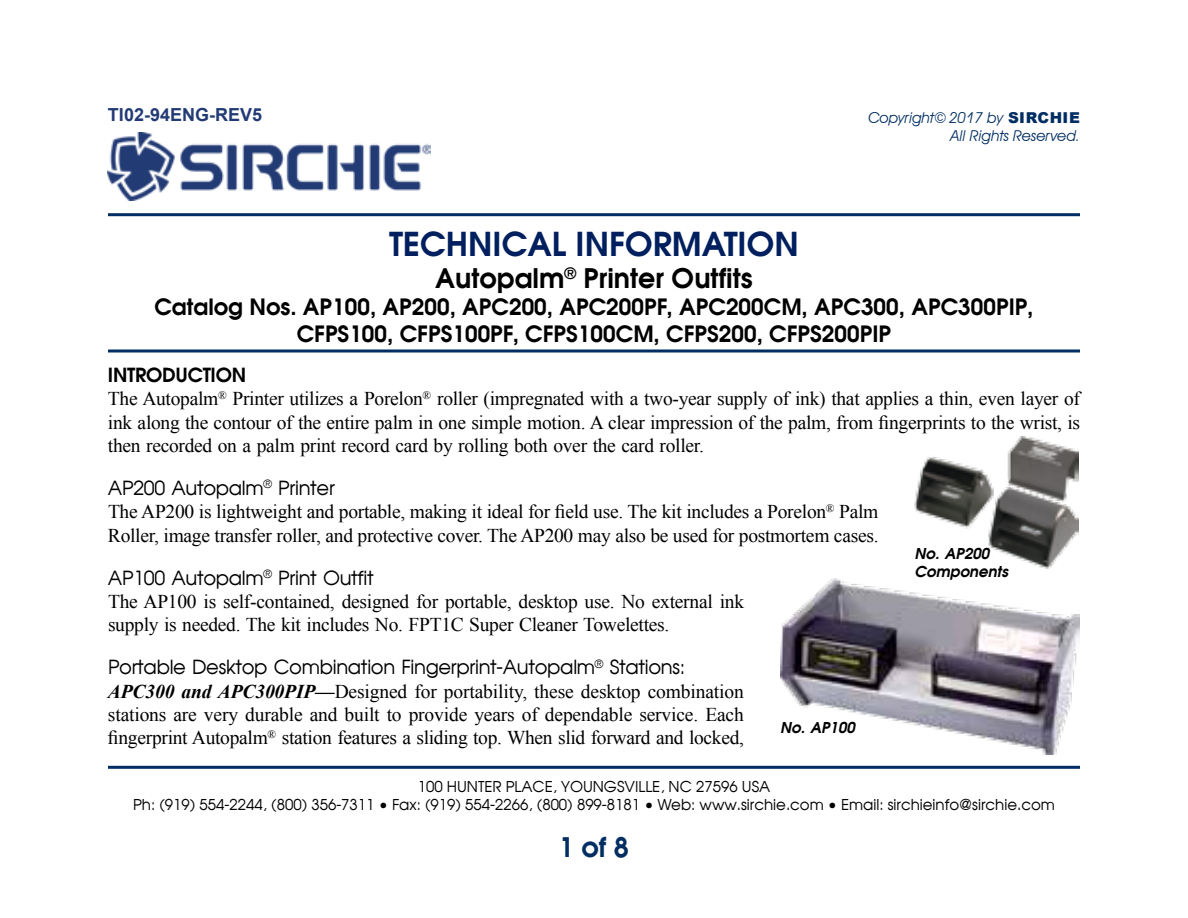
<style>
.page{position:relative;width:1188px;height:918px;background:#fff}
.page>*{position:absolute;margin:0;border:0;box-sizing:border-box;transform-origin:0 0}
.t1{font:700 33px "Avalon";color:#001f5f}
.t2{font:700 27px "Avalon";color:#000}
.t3{font:700 27px "Avalon";color:#002d62}
.t4{font:700 22.5px/27px "Avalon";color:#000;text-align:center}
.t5{font:19.5px/23.4px "Times New Roman";letter-spacing:-.015em;color:#000;text-align:justify}
.t6{font:19.5px "Avalon Plain";letter-spacing:-.015em;color:#000}
.t7{font:700 19.5px "Avalon";letter-spacing:-.015em;color:#000}
.t8{font:700 18px "Arial";color:#233b75}
.t9{font:15px/18px "Avalon Plain";color:#000;text-align:center}
.t10{font:italic 15px/18px "Avant Garde IT Cby BT";color:#002d62;text-align:right}
.t11{font:italic 700 15px/18px "Avalon";color:#000}
.s1{font-family:"Arial";font-weight:900;font-style:normal}
.s2{font-weight:700;font-style:italic}
.s3{font-weight:700}
</style>
<div class="page">
<hr style="left:108px;top:213px;width:972px;height:3px;background:#002d62">
<hr style="left:108px;top:766px;width:972px;height:3px;background:#002d62">
<hr style="left:108px;top:350px;width:972px;height:2px;background:#002d62">
<img style="left:108px;top:133px;width:323px;height:67px">
<img style="left:914px;top:436px;width:165px;height:133px">
<img style="left:780px;top:578px;width:300px;height:176px">
<p class="t8" style="left:108px;top:103px;width:156px">TI02-94ENG-REV5</p>
<p class="t10" style="left:868px;top:109px;width:213px">Copyright© 2017 by <span class="s1">SIRCHIE<br></span>All Rights Reserved.</p>
<h1 class="t1" style="left:389px;top:221px;width:411px">TECHNICAL INFORMATION</h1>
<h2 class="t2" style="left:435px;top:260px;width:319px">Autopalm<sup>®</sup> Printer Outfits</h2>
<p class="t4" style="left:154px;top:292px;width:881px">Catalog Nos. AP100, AP200, APC200, APC200PF, APC200CM, APC300, APC300PIP,<br>CFPS100, CFPS100PF, CFPS100CM, CFPS200, CFPS200PIP</p>
<p class="t7" style="left:108px;top:361px;width:140px">INTRODUCTION</p>
<p class="t5" style="left:108px;top:387px;width:974px">The Autopalm<sup>®</sup> Printer utilizes a Porelon<sup>®</sup> roller (impregnated with a two-year supply of ink) that applies a thin, even layer of ink along the contour of the entire palm in one simple motion. A clear impression of the palm, from fingerprints to the wrist, is then recorded on a palm print record card by rolling both over the card roller.</p>
<p class="t6" style="left:108px;top:476px;width:228px">AP200 Autopalm<sup>®</sup> Printer</p>
<p class="t5" style="left:108px;top:500px;width:772px">The AP200 is lightweight and portable, making it ideal for field use. The kit includes a Porelon<sup>®</sup> Palm<br>Roller, image transfer roller, and protective cover. The AP200 may also be used for postmortem cases.</p>
<p class="t6" style="left:108px;top:565px;width:267px">AP100 Autopalm<sup>®</sup> Print Outfit</p>
<p class="t5" style="left:108px;top:589px;width:638px">The AP100 is self-contained, designed for portable, desktop use. No external ink supply is needed. The kit includes No. FPT1C Super Cleaner Towelettes.</p>
<p class="t6" style="left:108px;top:655px;width:579px">Portable Desktop Combination Fingerprint-Autopalm<sup>®</sup> Stations:</p>
<p class="t5" style="left:108px;top:679px;width:638px"><span class="s2">APC300 and APC300PIP</span><span class="s3">—</span>Designed for portability, these desktop combination stations are very durable and built to provide years of dependable service. Each fingerprint Autopalm<sup>®</sup> station features a sliding top. When slid forward and locked,</p>
<p class="t11" style="left:914px;top:544px;width:95px">No. AP200<br>Components</p>
<p class="t11" style="left:780px;top:718px;width:76px">No. AP100</p>
<p class="t9" style="left:133px;top:778px;width:923px">100 HUNTER PLACE, YOUNGSVILLE, NC 27596 USA<br>Ph: (919) 554-2244, (800) 356-7311 • Fax: (919) 554-2266, (800) 899-8181 • Web: www.sirchie.com • Email: sirchieinfo@sirchie.com</p>
<h2 class="t3" style="left:559px;top:829px;width:72px">1 of 8</h2>
</div>
